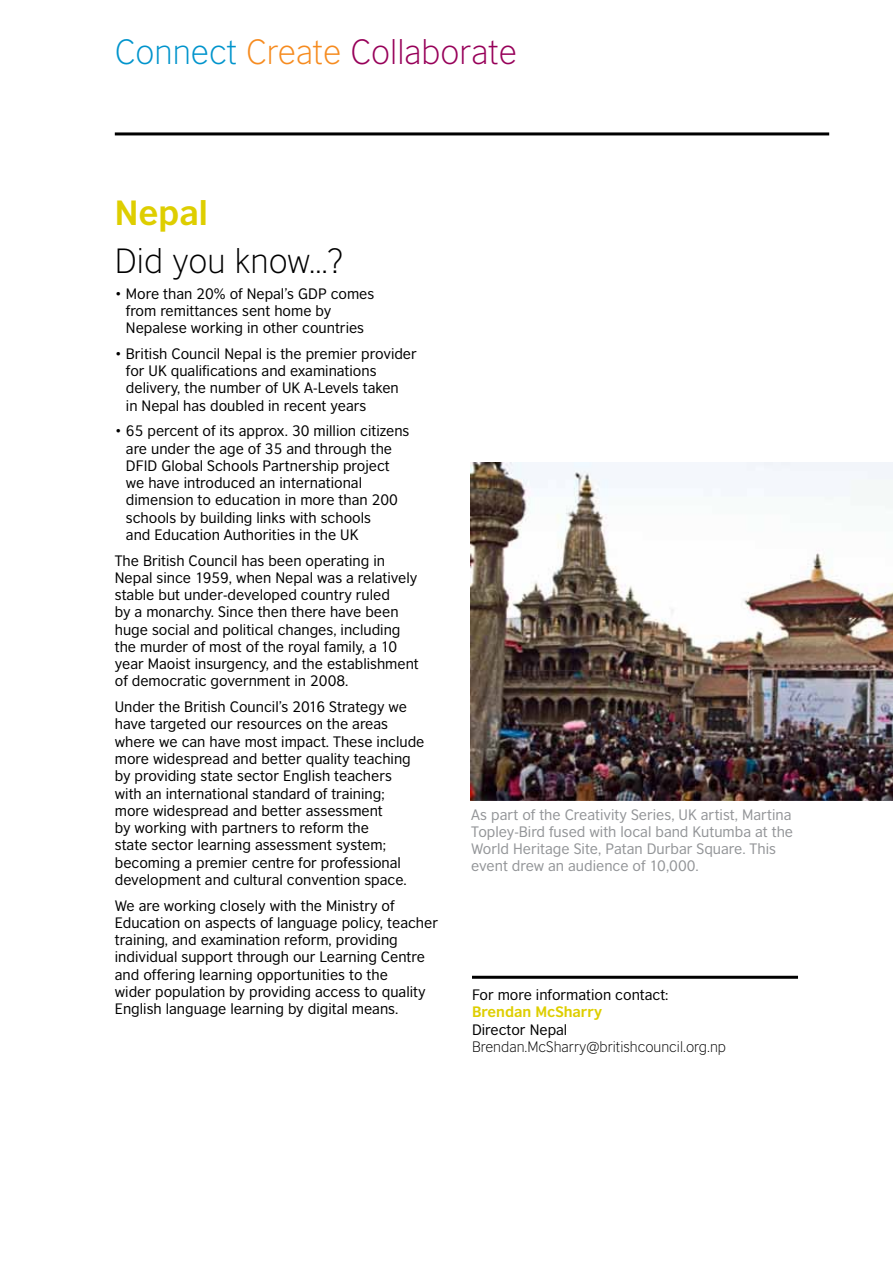
<style>
.page{position:relative;width:893px;height:1263px;background:#fff}
.page>*{position:absolute;margin:0;border:0;box-sizing:border-box;transform-origin:0 0}
.t1{font:300 33px "British Council Sans";color:#970059}
.t2{font:300 33px "British Council Sans";color:#000}
.t3{font:700 33px "British Council Sans";color:#dece00}
.t4{font:14.25px/17.2px "British Council Sans";color:#000}
.t5{font:14.25px/17.2px "British Council Sans";color:#939598}
.t6{font:300 14.25px "British Council Sans";color:#000}
.t7{font:700 14.25px "British Council Sans";color:#dece00}
.s1{color:#0094cc}
.s2{color:#f68b1f}
</style>
<div class="page">
<hr style="left:115px;top:132px;width:714px;height:3px;background:#000">
<img style="left:471px;top:462px;width:422px;height:338px">
<hr style="left:472px;top:976px;width:326px;height:3px;background:#000">
<h1 class="t1" style="left:115px;top:34px;width:404px"><span class="s1">Connect</span> <span class="s2">Create</span> Collaborate</h1>
<h1 class="t3" style="left:115px;top:192px;width:95px">Nepal</h1>
<h1 class="t2" style="left:115px;top:242px;width:230px">Did you know…?</h1>
<p class="t4" style="left:126px;top:285px;width:250px;text-indent:-11px">• More than 20% of Nepal’s GDP comes from remittances sent home by<br>Nepalese working in other countries</p>
<p class="t4" style="left:126px;top:345px;width:292px;text-indent:-11px">• British Council Nepal is the premier provider for UK qualifications and examinations delivery, the number of UK A-Levels taken<br>in Nepal has doubled in recent years</p>
<p class="t4" style="left:126px;top:422px;width:285px;text-indent:-11px">• 65 percent of its approx. 30 million citizens are under the age of 35 and through the DFID Global Schools Partnership project we have introduced an international dimension to education in more than 200 schools by building links with schools<br>and Education Authorities in the UK</p>
<p class="t4" style="left:115px;top:552px;width:306px">The British Council has been operating in Nepal since 1959, when Nepal was a relatively stable but under-developed country ruled<br>by a monarchy. Since then there have been huge social and political changes, including the murder of most of the royal family, a 10 year Maoist insurgency, and the establishment of democratic government in 2008.</p>
<p class="t4" style="left:115px;top:698px;width:311px">Under the British Council’s 2016 Strategy we have targeted our resources on the areas where we can have most impact. These include more widespread and better quality teaching by providing state sector English teachers<br>with an international standard of training;<br>more widespread and better assessment<br>by working with partners to reform the<br>state sector learning assessment system; becoming a premier centre for professional development and cultural convention space.</p>
<p class="t4" style="left:115px;top:896px;width:325px">We are working closely with the Ministry of Education on aspects of language policy, teacher training, and examination reform, providing individual support through our Learning Centre and offering learning opportunities to the<br>wider population by providing access to quality English language learning by digital means.</p>
<p class="t5" style="left:471px;top:805px;width:323px">As part of the Creativity Series, UK artist, Martina Topley-Bird fused with local band Kutumba at the World Heritage Site, Patan Durbar Square. This event drew an audience of 10,000.</p>
<p class="t4" style="left:472px;top:986px;width:198px">For more information contact:</p>
<p class="t7" style="left:472px;top:1003px;width:132px">Brendan McSharry</p>
<p class="t4" style="left:472px;top:1020px;width:97px">Director Nepal</p>
<p class="t6" style="left:472px;top:1038px;width:256px">Brendan.McSharry@britishcouncil.org.np</p>
</div>
